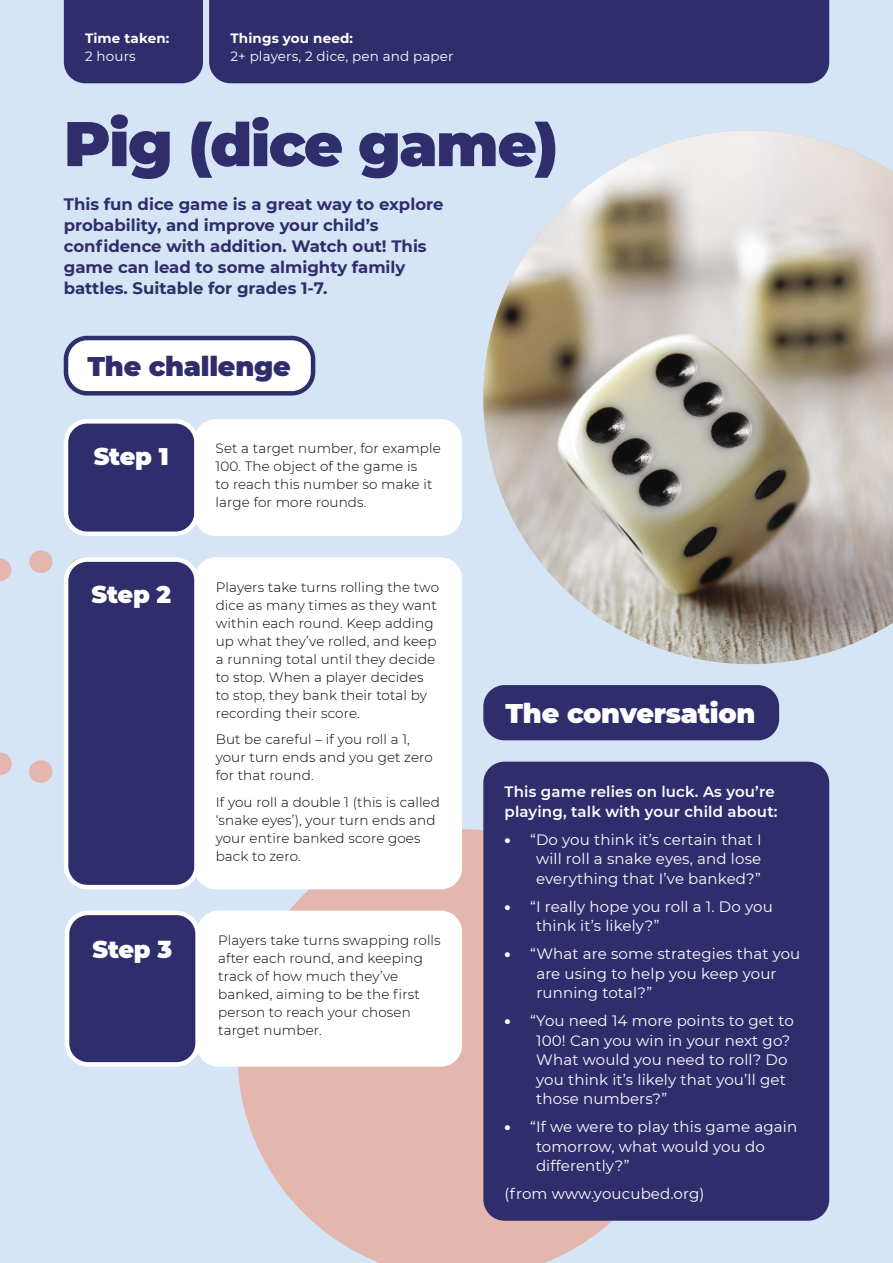
<style>
.page{position:relative;width:893px;height:1263px;background:#d6e5f6}
.page>*{position:absolute;margin:0;border:0;box-sizing:border-box;transform-origin:0 0}
.Heading_1D{font:900 60px "Montserrat";letter-spacing:-.025em;color:#302d6d}
.Boxed_Heading{font:900 27px "Montserrat";letter-spacing:-.01em;color:#fff}
.Boxed_Heading-2{font:900 27px "Montserrat";letter-spacing:-.01em;color:#302d6d}
.Boxed_Heading_2{font:900 24px "Montserrat";letter-spacing:-.01em;color:#fff}
.Intro_Copy_2{font:700 16.5px/21px "Montserrat";color:#302d6d}
.Bullets_v2_-_P{font:15px/19.5px "Montserrat";letter-spacing:.01em;color:#fff}
.Bullets_v2_-_P-2{font:600 15px/19.5px "Montserrat";letter-spacing:.01em;color:#fff}
.Boxed_Body{font:300 13.5px/18px "Montserrat";letter-spacing:.01em;color:#000}
.Info_Copy{font:13.5px/18px "Montserrat";letter-spacing:.01em;color:#fff}
.Info_Copy-2{font:700 13.5px/18px "Montserrat";letter-spacing:.01em;color:#fff}
.s1{font-weight:400}
.s2{font-weight:700}
.s3{font-size:63px}
.s4{font-weight:900}
</style>
<div class="page">
<svg style="left:237px;top:829px;width:375px;height:434px;fill:#e3b7ad"></svg>
<svg style="left:0;top:550px;width:77px;height:233px"></svg>
<div style="left:66px;top:338px;width:247px;height:55px;background:#fff;border-radius:21px"></div>
<div style="left:64px;top:336px;width:251px;height:60px;border:4px solid #302d6d;border-radius:21px"></div>
<div style="left:64px;top:0;width:139px;height:83px;background:#302d6d"></div>
<div style="left:209px;top:0;width:620px;height:83px;background:#302d6d"></div>
<div style="left:66px;top:421px;width:131px;height:113px;background:#302d6d;border-radius:21px"></div>
<div style="left:64px;top:419px;width:135px;height:117px;border:4px solid #fff;border-radius:21px"></div>
<div style="left:194px;top:419px;width:268px;height:117px;background:#fff;border-radius:21px"></div>
<div style="left:66px;top:560px;width:131px;height:327px;background:#302d6d;border-radius:21px"></div>
<div style="left:64px;top:557px;width:135px;height:332px;border:4px solid #fff;border-radius:21px"></div>
<div style="left:67px;top:913px;width:131px;height:151px;background:#302d6d;border-radius:21px"></div>
<div style="left:65px;top:911px;width:135px;height:156px;border:4px solid #fff;border-radius:21px"></div>
<div style="left:194px;top:557px;width:268px;height:332px;background:#fff;border-radius:21px"></div>
<div style="left:197px;top:911px;width:265px;height:156px;background:#fff;border-radius:21px"></div>
<div style="left:483px;top:685px;width:296px;height:55px;background:#302d6d;border-radius:21px"></div>
<div style="left:483px;top:762px;width:346px;height:459px;background:#302d6d;border-radius:21px"></div>
<img style="left:483px;top:130px;width:410px;height:534px">
<p class="Info_Copy-2" style="left:85px;top:29px;width:86px">Time taken:<br><span class="s1">2 hours</span></p>
<p class="Info_Copy" style="left:230px;top:29px;width:225px"><span class="s2">Things you need:<br></span>2+ players, 2 dice, pen and paper</p>
<h1 class="Heading_1D" style="left:64px;top:100px;width:496px"><span class="s3">Pig</span> (dice game)</h1>
<p class="Intro_Copy_2" style="left:64px;top:193px;width:381px">This fun dice game is a great way to explore probability, and improve your child’s confidence with addition. Watch out! This game can lead to some almighty family battles. Suitable for grades 1-7.</p>
<h2 class="Boxed_Heading-2" style="left:87px;top:346px;width:205px">The challenge</h2>
<p class="Boxed_Heading_2" style="left:94px;top:438px;width:76px">Step 1</p>
<p class="Boxed_Body" style="left:216px;top:439px;width:227px">Set a target number, for example<br>100. The object of the game is<br>to reach this number so make it large for more rounds.</p>
<p class="Boxed_Heading_2" style="left:92px;top:577px;width:81px">Step 2</p>
<p class="Boxed_Heading_2" style="left:92px;top:931px;width:81px">Step 3</p>
<p class="Boxed_Body" style="left:216px;top:577px;width:225px">Players take turns rolling the two dice as many times as they want within each round. Keep adding up what they’ve rolled, and keep a running total until they decide to stop. When a player decides to stop, they bank their total by recording their score.</p>
<p class="Boxed_Body" style="left:216px;top:730px;width:219px">But be careful – if you roll a 1, your turn ends and you get zero for that round.</p>
<p class="Boxed_Body" style="left:216px;top:792px;width:226px">If you roll a double 1 (this is called ‘snake eyes’), your turn ends and your entire banked score goes back to zero.</p>
<p class="Boxed_Body" style="left:218px;top:931px;width:224px">Players take turns swapping rolls after each round, and keeping track of how much they’ve banked, aiming to be the first person to reach your chosen target number.</p>
<h2 class="Boxed_Heading" style="left:505px;top:693px;width:251px">The conversation</h2>
<p class="Bullets_v2_-_P-2" style="left:505px;top:782px;width:274px">This game relies on luck. As you’re playing, talk with your child about:</p>
<p class="Bullets_v2_-_P" style="left:536px;top:829px;width:227px;text-align:justify;text-indent:-31px"><span class="s4">•</span> “Do you think it’s certain that I will roll a snake eyes, and lose everything that I’ve banked?”</p>
<p class="Bullets_v2_-_P" style="left:536px;top:896px;width:238px;text-indent:-31px"><span class="s4">•</span> “I really hope you roll a 1. Do you think it’s likely?”</p>
<p class="Bullets_v2_-_P" style="left:536px;top:944px;width:266px;text-indent:-32px"><span class="s4">•</span> “What are some strategies that you are using to help you keep your running total?”</p>
<p class="Bullets_v2_-_P" style="left:536px;top:1011px;width:259px;text-indent:-32px"><span class="s4">•</span> “You need 14 more points to get to<br>100! Can you win in your next go?<br>What would you need to roll? Do you think it’s likely that you’ll get those numbers?”</p>
<p class="Bullets_v2_-_P" style="left:536px;top:1117px;width:263px;text-indent:-31px"><span class="s4">•</span> “If we were to play this game again tomorrow, what would you do differently?”</p>
<p class="Bullets_v2_-_P" style="left:505px;top:1184px;width:201px">(from www.youcubed.org)</p>
</div>
